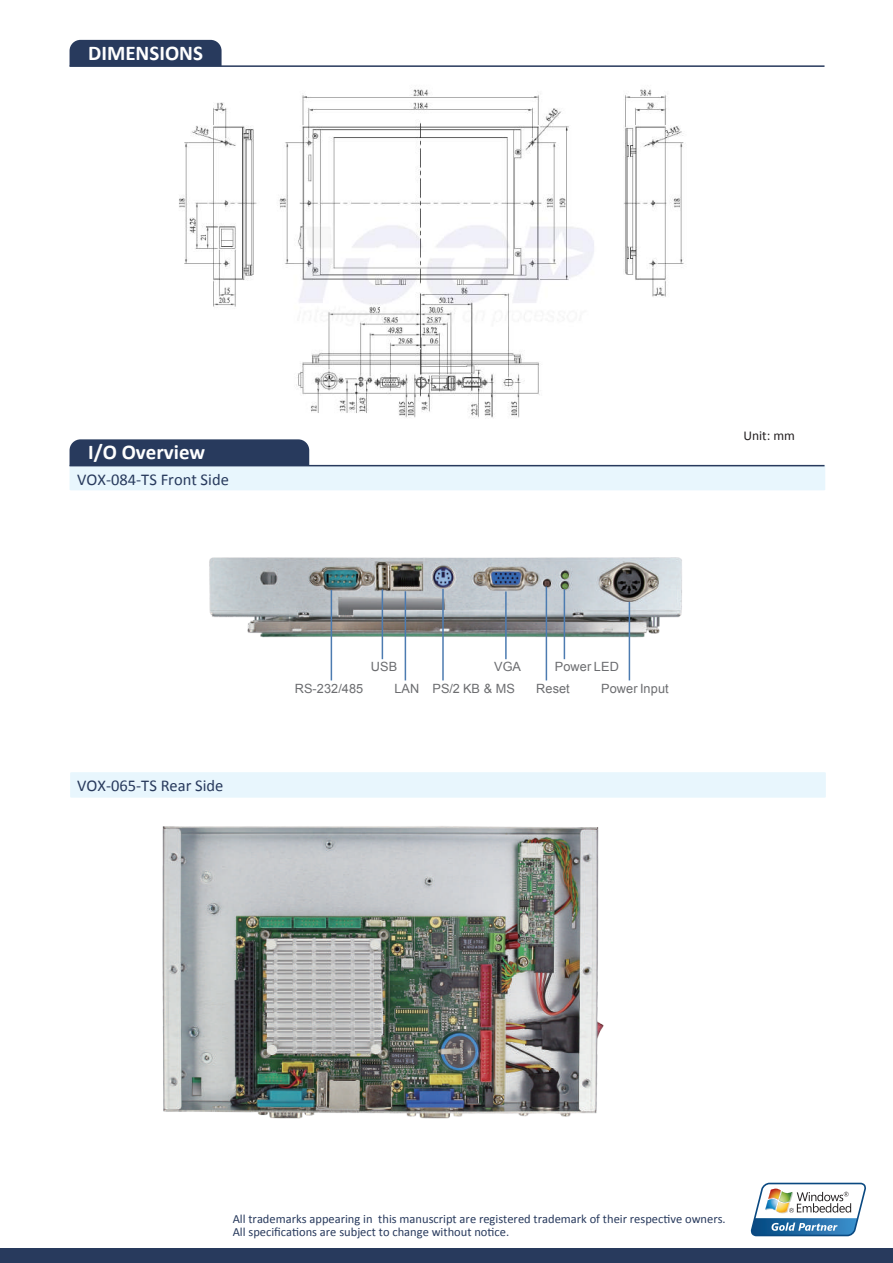
<style>
.page{position:relative;width:893px;height:1263px;background:#fff}
.page>*{position:absolute;margin:0;border:0;box-sizing:border-box;transform-origin:0 0}
.t1{font:700 21px "Calibri";color:#fff}
.t2{font:16.5px "Calibri";color:#283a5d}
.t3{font:13.5px "Calibri";color:#231f20}
.t4{font:12.75px/22px "Arial";letter-spacing:.01em;color:#6c6d70}
.t5{font:12.45px/13.8px "Calibri";color:#283a5d}
</style>
<div class="page">
<img style="left:209px;top:557px;width:473px;height:124px">
<div style="left:736px;top:772px;width:90px;height:26px;background:#e8f6fd"></div>
<div style="left:70px;top:40px;width:152px;height:25px;background:#283a5d"></div>
<hr style="left:70px;top:65px;width:754px;height:2px;background:#283a5d">
<svg style="left:70px;top:439px;width:755px;height:51px"></svg>
<div style="left:0;top:1248px;width:893px;height:15px;background:#283a5d"></div>
<img style="left:751px;top:1183px;width:115px;height:53px">
<hr style="left:629px;top:602px;width:1px;height:78px;background:#4c7bb0">
<hr style="left:505px;top:591px;width:2px;height:68px;background:#4c7bb0">
<hr style="left:382px;top:589px;width:1px;height:70px;background:#4c7bb0">
<hr style="left:405px;top:591px;width:1px;height:89px;background:#4c7bb0">
<hr style="left:331px;top:590px;width:1px;height:90px;background:#4c7bb0">
<hr style="left:546px;top:586px;width:1px;height:94px;background:#4c7bb0">
<hr style="left:564px;top:589px;width:1px;height:70px;background:#4c7bb0">
<hr style="left:442px;top:589px;width:2px;height:91px;background:#4c7bb0">
<img style="left:70px;top:772px;width:666px;height:347px">
<img style="left:179px;top:89px;width:505px;height:329px">
<h1 class="t1" style="left:88px;top:40px;width:116px">DIMENSIONS</h1>
<h1 class="t1" style="left:88px;top:439px;width:119px">I/O Overview</h1>
<h2 class="t2" style="left:77px;top:469px;width:153px">VOX-084-TS Front Side</h2>
<h2 class="t2" style="left:77px;top:775px;width:148px">VOX-065-TS Rear Side</h2>
<p class="t4" style="left:371px;top:656px;width:28px">USB</p>
<p class="t4" style="left:394px;top:656px;width:128px;text-indent:100px">VGA<br>LAN PS/2 KB &amp; MS</p>
<p class="t4" style="left:536px;top:656px;width:84px;text-indent:19px">Power LED<br>Reset</p>
<p class="t4" style="left:295px;top:678px;width:70px">RS-232/485</p>
<p class="t4" style="left:601px;top:678px;width:69px">Power Input</p>
<p class="t3" style="left:743px;top:427px;width:53px">Unit: mm</p>
<p class="t5" style="left:233px;top:1211px;width:495px">All trademarks appearing in this manuscript are registered trademark of their respective owners.<br>All specifications are subject to change without notice.</p>
</div>
